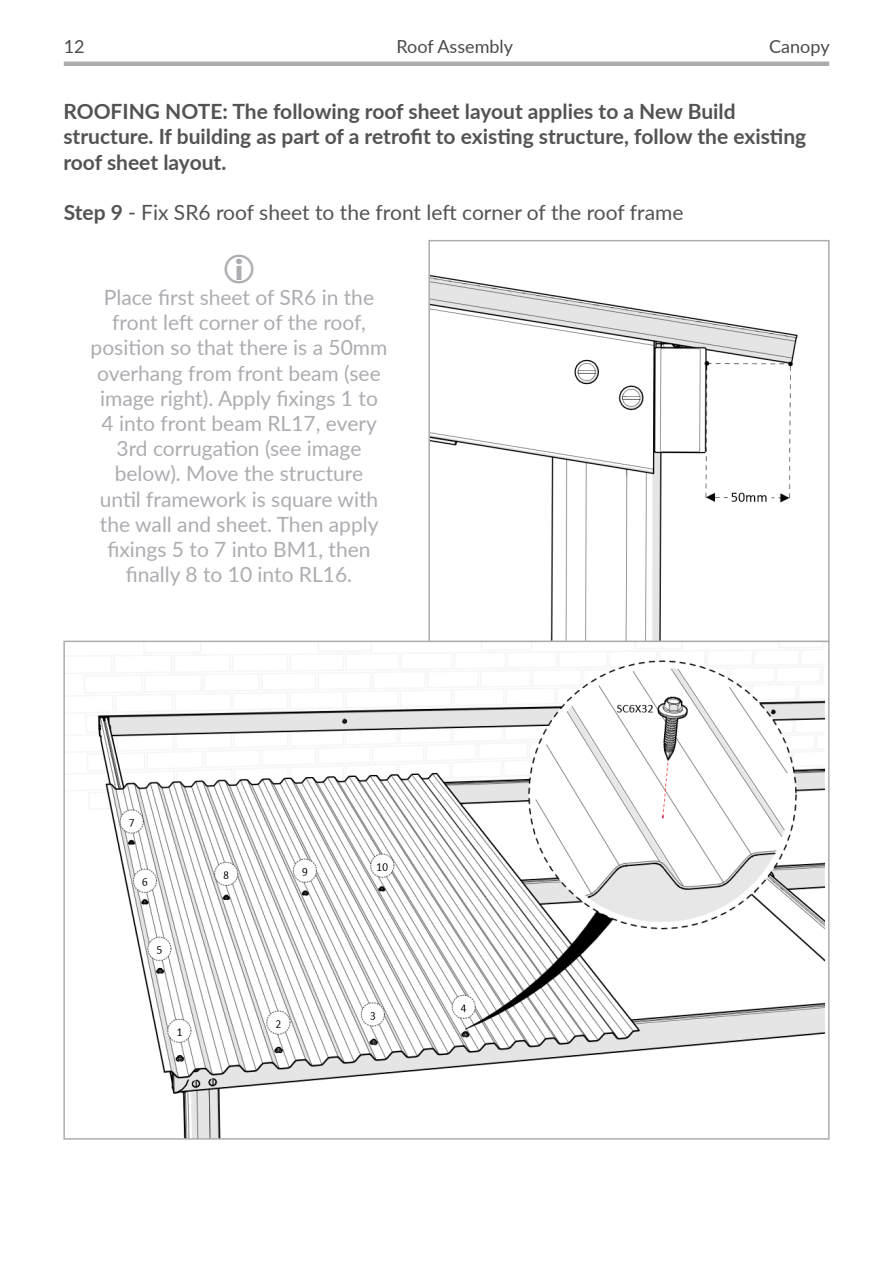
<style>
.page{position:relative;width:893px;height:1263px;background:#fff}
.page>*{position:absolute;margin:0;border:0;box-sizing:border-box;transform-origin:0 0}
.t1{font:21px/25.2px "Lato";color:#acadb1;text-align:center}
.t2{font:700 21px/25.2px "Lato";color:#535355}
.t3{font:21px "Lato";color:#535355}
.Contents_Header{font:18px "Lato";color:#494a4b}
.s1{font-weight:700}
</style>
<div class="page">
<hr style="left:64px;top:62px;width:765px;height:4px;background:#acadb1">
<img style="left:97px;top:660px;width:728px;height:477px">
<img style="left:431px;top:275px;width:367px;height:364px">
<div style="left:428px;top:240px;width:402px;height:402px;border:2px solid #acadb1"></div>
<p class="Contents_Header" style="left:397px;top:33px;width:118px">Roof Assembly</p>
<p class="Contents_Header" style="left:64px;top:33px;width:22px">12</p>
<p class="Contents_Header" style="left:769px;top:33px;width:62px">Canopy</p>
<p class="t2" style="left:63px;top:98px;width:744px">ROOFING NOTE: The following roof sheet layout applies to a New Build structure. If building as part of a retrofit to existing structure, follow the existing roof sheet layout.</p>
<p class="t3" style="left:64px;top:197px;width:621px"><span class="s1">Step 9</span> - Fix SR6 roof sheet to the front left corner of the roof frame</p>
<p class="t1" style="left:91px;top:284px;width:298px">Place first sheet of SR6 in the front left corner of the roof, position so that there is a 50mm overhang from front beam (see image right). Apply fixings 1 to<br>4 into front beam RL17, every<br>3rd corrugation (see image below). Move the structure<br>until framework is square with the wall and sheet. Then apply fixings 5 to 7 into BM1, then finally 8 to 10 into RL16.</p>
</div>
